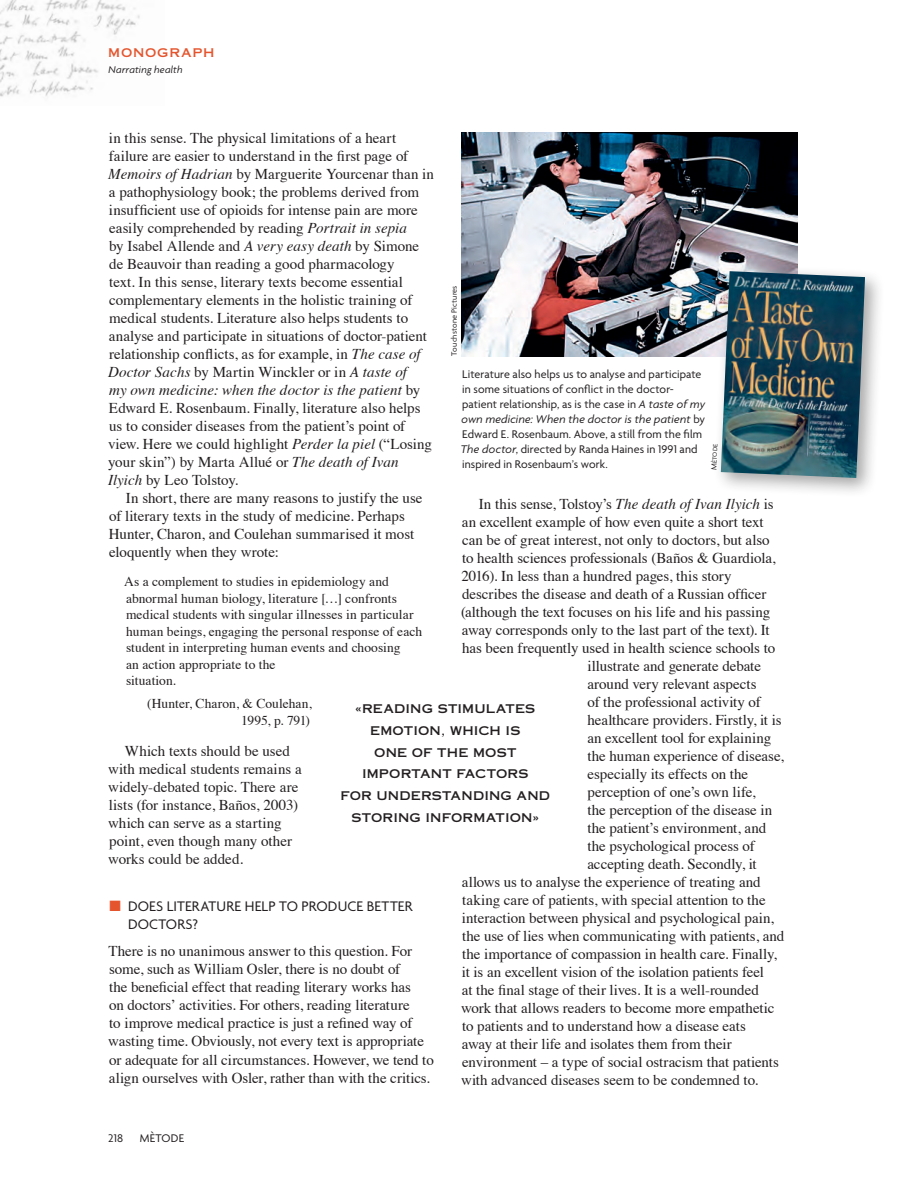
<style>
.page{position:relative;width:897px;height:1195px;background:#fff}
.page>*{position:absolute;margin:0;border:0;box-sizing:border-box;transform-origin:0 0}
.t1{font:15px/18px "Times";letter-spacing:-.005em;color:#231f20}
.t2{font:15px/18px "Agenda";letter-spacing:.01em;color:#231f20}
._07_CITACIO{font:13.5px/16.5px "Times";letter-spacing:.005em;color:#231f20}
._07_CITACIO_-_FIRMA{font:13.5px/16.5px "Times";letter-spacing:.005em;color:#231f20;text-align:right}
._09_PEUS_DE_FOTO{font:12px/15px "Agenda";letter-spacing:.01em;color:#231f20}
._12_DESTACADO{font:12px/21.8px "Copperplate Thirty One AB";letter-spacing:.01em;color:#231f20;text-align:center}
.t3{font:12px "Copperplate Thirty One AB";letter-spacing:.06em;color:#e4552e}
.t4{font:italic 10.5px "Agenda";letter-spacing:.015em;color:#231f20}
._15_CREDITOS_FOTOGRA{font:8.25px "Agenda";letter-spacing:.02em;color:#231f20}
._15_CREDITOS_FOTOGRA-2{font:6.6px "Agenda Regular SC800";color:#231f20}
.s1{font-style:italic}
.s2{color:#e4552e}
.s3{font-size:8.25px}
</style>
<div class="page">
<img style="left:0;top:0;width:140px;height:97px">
<img style="left:461px;top:133px;width:336px;height:223px">
<div style="left:713px;top:263px;width:172px;height:235px;background:#231f20;opacity:.4"></div>
<img style="left:721px;top:271px;width:144px;height:207px">
<p class="t3" style="left:108px;top:46px;width:108px">MONOGRAPH</p>
<p class="t4" style="left:109px;top:63px;width:76px">Narrating health</p>
<p class="t1" style="left:108px;top:128px;width:328px">in this sense. The physical limitations of a heart failure are easier to understand in the first page of <span class="s1">Memoirs of Hadrian</span> by Marguerite Yourcenar than in a pathophysiology book; the problems derived from insufficient use of opioids for intense pain are more easily comprehended by reading <span class="s1">Portrait in sepia<br></span>by Isabel Allende and <span class="s1">A very easy death</span> by Simone de Beauvoir than reading a good pharmacology<br>text. In this sense, literary texts become essential complementary elements in the holistic training of medical students. Literature also helps students to analyse and participate in situations of doctor-patient relationship conflicts, as for example, in <span class="s1">The case of Doctor Sachs</span> by Martin Winckler or in <span class="s1">A taste of<br>my own medicine: when the doctor is the patient</span> by Edward E. Rosenbaum. Finally, literature also helps us to consider diseases from the patient’s point of view. Here we could highlight <span class="s1">Perder la piel</span> (“Losing your skin”) by Marta Allué or <span class="s1">The death of Ivan Ilyich</span> by Leo Tolstoy.</p>
<p class="t1" style="left:109px;top:488px;width:315px;text-indent:17px">In short, there are many reasons to justify the use of literary texts in the study of medicine. Perhaps Hunter, Charon, and Coulehan summarised it most eloquently when they wrote:</p>
<p class="_07_CITACIO" style="left:124px;top:572px;width:299px">As a complement to studies in epidemiology and abnormal human biology, literature […] confronts medical students with singular illnesses in particular human beings, engaging the personal response of each student in interpreting human events and choosing<br>an action appropriate to the<br>situation.</p>
<p class="_07_CITACIO_-_FIRMA" style="left:147px;top:694px;width:166px">(Hunter, Charon, &amp; Coulehan,<br>1995, p. 791)</p>
<p class="t1" style="left:108px;top:740px;width:195px;text-indent:17px">Which texts should be used with medical students remains a widely-debated topic. There are lists (for instance, Baños, 2003) which can serve as a starting point, even though many other works could be added.</p>
<p class="t2" style="left:128px;top:897px;width:286px;text-indent:-19px"><span class="s2">■</span> DOES LITERATURE HELP TO PRODUCE BETTER<br>DOCTORS?</p>
<p class="t1" style="left:108px;top:941px;width:327px">There is no unanimous answer to this question. For some, such as William Osler, there is no doubt of<br>the beneficial effect that reading literary works has<br>on doctors’ activities. For others, reading literature<br>to improve medical practice is just a refined way of wasting time. Obviously, not every text is appropriate or adequate for all circumstances. However, we tend to align ourselves with Osler, rather than with the critics.</p>
<p class="_15_CREDITOS_FOTOGRA" style="left:449px;top:355px;width:71px;rotate:-90deg">Touchstone Pictures</p>
<p class="_09_PEUS_DE_FOTO" style="left:461px;top:366px;width:246px">Literature also helps us to analyse and participate in some situations of conflict in the doctor&shy;patient relationship, as is the case in <span class="s1">A taste of my own medicine: When the doctor is the patient</span> by Edward E. Rosenbaum. Above, a still from the film <span class="s1">The doctor</span>, directed by Randa Haines in 1991 and inspired in Rosenbaum’s work.</p>
<p class="_15_CREDITOS_FOTOGRA-2" style="left:710px;top:470px;width:28px;rotate:-88deg"><span class="s3">M</span>ètode</p>
<p class="t1" style="left:479px;top:494px;width:296px">In this sense, Tolstoy’s <span class="s1">The death of Ivan Ilyich</span> is</p>
<p class="t1" style="left:462px;top:512px;width:303px">an excellent example of how even quite a short text</p>
<p class="t1" style="left:462px;top:530px;width:309px">can be of great interest, not only to doctors, but also</p>
<p class="t1" style="left:462px;top:548px;width:315px">to health sciences professionals (Baños &amp; Guardiola,</p>
<p class="t1" style="left:461px;top:566px;width:272px">2016). In less than a hundred pages, this story</p>
<p class="t1" style="left:462px;top:584px;width:306px">describes the disease and death of a Russian officer</p>
<p class="t1" style="left:461px;top:602px;width:311px">(although the text focuses on his life and his passing</p>
<p class="t1" style="left:462px;top:620px;width:309px">away corresponds only to the last part of the text). It</p>
<p class="t1" style="left:462px;top:638px;width:315px">has been frequently used in health science schools to</p>
<p class="t1" style="left:587px;top:656px;width:175px">illustrate and generate debate</p>
<p class="t1" style="left:587px;top:674px;width:171px">around very relevant aspects</p>
<p class="t1" style="left:587px;top:692px;width:175px">of the professional activity of</p>
<p class="t1" style="left:587px;top:710px;width:195px">healthcare providers. Firstly, it is</p>
<p class="t1" style="left:587px;top:728px;width:185px">an excellent tool for explaining</p>
<p class="t1" style="left:587px;top:746px;width:198px">the human experience of disease,</p>
<p class="t1" style="left:588px;top:764px;width:162px">especially its effects on the</p>
<p class="t1" style="left:588px;top:782px;width:169px">perception of one’s own life,</p>
<p class="t1" style="left:587px;top:800px;width:186px">the perception of the disease in</p>
<p class="t1" style="left:587px;top:818px;width:180px">the patient’s environment, and</p>
<p class="t1" style="left:587px;top:836px;width:169px">the psychological process of</p>
<p class="t1" style="left:587px;top:854px;width:171px">accepting death. Secondly, it</p>
<p class="t1" style="left:462px;top:872px;width:300px">allows us to analyse the experience of treating and</p>
<p class="t1" style="left:462px;top:890px;width:305px">taking care of patients, with special attention to the</p>
<p class="t1" style="left:462px;top:908px;width:314px">interaction between physical and psychological pain,</p>
<p class="t1" style="left:462px;top:926px;width:324px">the use of lies when communicating with patients, and</p>
<p class="t1" style="left:462px;top:944px;width:316px">the importance of compassion in health care. Finally,</p>
<p class="t1" style="left:462px;top:962px;width:304px">it is an excellent vision of the isolation patients feel</p>
<p class="t1" style="left:462px;top:980px;width:299px">at the final stage of their lives. It is a well-rounded</p>
<p class="t1" style="left:461px;top:998px;width:315px">work that allows readers to become more empathetic</p>
<p class="t1" style="left:462px;top:1016px;width:285px">to patients and to understand how a disease eats</p>
<p class="t1" style="left:462px;top:1034px;width:271px">away at their life and isolates them from their</p>
<p class="t1" style="left:462px;top:1052px;width:318px">environment – a type of social ostracism that patients</p>
<p class="t1" style="left:461px;top:1070px;width:299px">with advanced diseases seem to be condemned to.</p>
<p class="_12_DESTACADO" style="left:340px;top:698px;width:211px">«READING STIMULATES<br>EMOTION, WHICH IS<br>ONE OF THE MOST<br>IMPORTANT FACTORS<br>FOR UNDERSTANDING AND<br>STORING INFORMATION»</p>
<p class="_09_PEUS_DE_FOTO" style="left:108px;top:1130px;width:17px">218</p>
<p class="_09_PEUS_DE_FOTO" style="left:140px;top:1130px;width:46px">MÈTODE</p>
</div>
